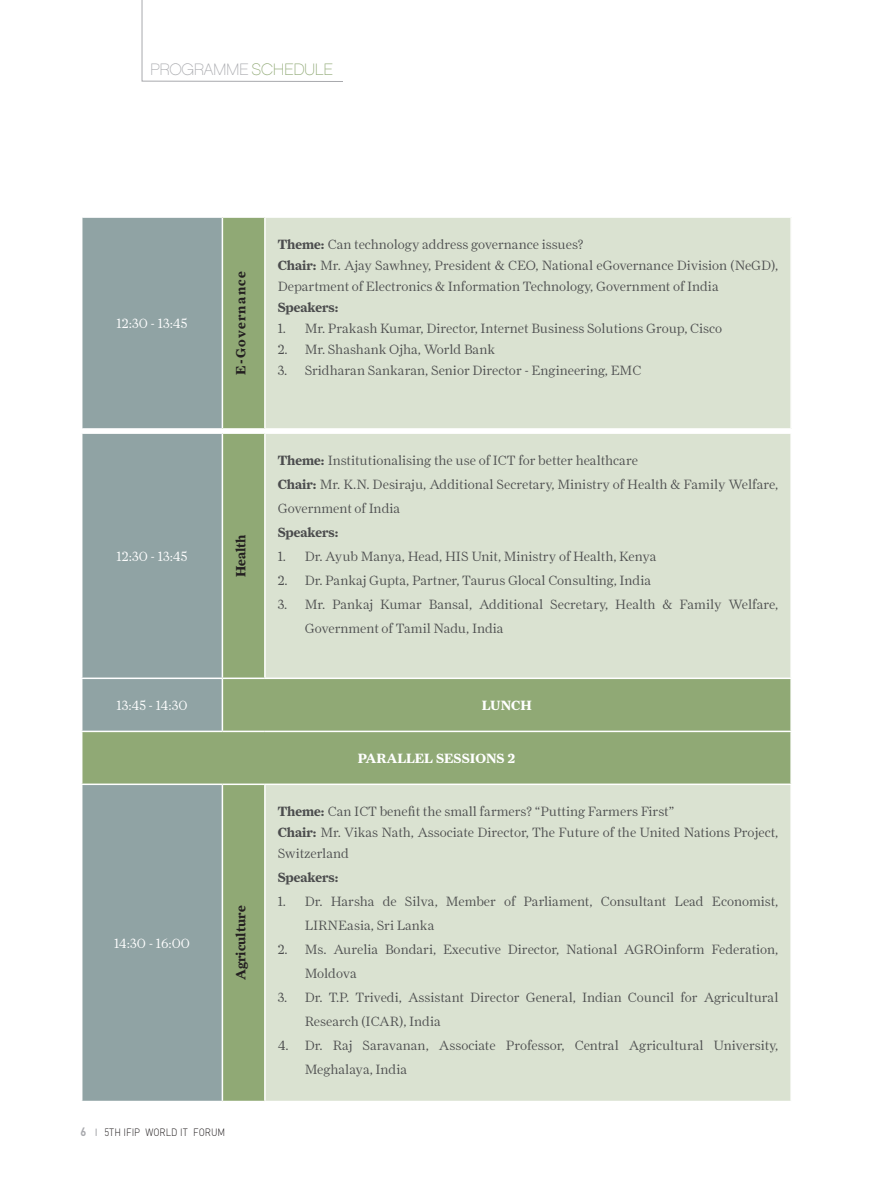
<style>
.page{position:relative;width:872px;height:1190px;background:#fff}
.page>*{position:absolute;margin:0;border:0;box-sizing:border-box;transform-origin:0 0}
.t1{font:16.5px "Chalet Paris Nineteen Eighty";letter-spacing:-.02em;color:#a8a9ad}
.t2{font:300 13.5px/24px "Farnham Display";color:#4b4c4d}
.t3{font:300 13.5px "Farnham Display";color:#fff}
.t4{font:700 13.5px "Farnham Display";color:#4b4c4d}
.t5{font:700 13.5px "Farnham Display";color:#fff}
.t6{font:700 13.5px "Farnham Display";color:#231f20}
.t7{font:700 13.5px "Farnham Display";letter-spacing:.1em;color:#231f20}
.t8{font:700 12px "DIN";color:#a8a9ad;scale:.9 1}
.t9{font:300 10.5px "DIN";color:#231f20;scale:.9 1}
.s1{color:#90a975}
.s2{font-weight:700}
</style>
<div class="page">
<svg style="left:142px;top:0;width:201px;height:82px"></svg>
<div style="left:82px;top:217px;width:140px;height:212px;background:#90a3a4"></div>
<div style="left:222px;top:217px;width:43px;height:212px;background:#90a975"></div>
<div style="left:265px;top:217px;width:526px;height:212px;background:#dae2d1"></div>
<hr style="left:81px;top:216px;width:141px;height:2px;background:#fff">
<hr style="left:222px;top:216px;width:43px;height:2px;background:#fff">
<hr style="left:222px;top:218px;width:1px;height:210px;background:#fff">
<hr style="left:265px;top:216px;width:527px;height:2px;background:#fff">
<hr style="left:264px;top:218px;width:2px;height:210px;background:#fff">
<hr style="left:790px;top:218px;width:2px;height:210px;background:#fff">
<hr style="left:222px;top:428px;width:43px;height:2px;background:#fff">
<hr style="left:265px;top:428px;width:527px;height:2px;background:#fff">
<hr style="left:81px;top:428px;width:141px;height:2px;background:#fff">
<svg style="left:82px;top:434px;width:183px;height:666px;background:#90a597"></svg>
<svg style="left:265px;top:434px;width:525px;height:666px;background:#ced9c2"></svg>
<hr style="left:264px;top:434px;width:2px;height:243px;background:#fff">
<hr style="left:222px;top:677px;width:43px;height:2px;background:#fff">
<hr style="left:265px;top:677px;width:527px;height:2px;background:#fff">
<hr style="left:222px;top:730px;width:43px;height:2px;background:#fff">
<hr style="left:265px;top:730px;width:527px;height:2px;background:#fff">
<hr style="left:222px;top:783px;width:43px;height:2px;background:#fff">
<hr style="left:265px;top:783px;width:527px;height:2px;background:#fff">
<hr style="left:264px;top:785px;width:2px;height:315px;background:#fff">
<hr style="left:222px;top:434px;width:1px;height:243px;background:#fff">
<hr style="left:81px;top:783px;width:141px;height:2px;background:#fff">
<hr style="left:222px;top:785px;width:1px;height:315px;background:#fff">
<hr style="left:81px;top:677px;width:141px;height:2px;background:#fff">
<hr style="left:222px;top:679px;width:1px;height:51px;background:#fff">
<hr style="left:81px;top:730px;width:141px;height:2px;background:#fff">
<p class="t1" style="left:150px;top:60px;width:185px">PROGRAMME <span class="s1">SCHEDULE</span></p>
<p class="t3" style="left:117px;top:316px;width:72px">12:30 - 13:45</p>
<p class="t3" style="left:117px;top:548px;width:72px">12:30 - 13:45</p>
<p class="t7" style="left:233px;top:375px;width:105px;rotate:-90deg">E-Governance</p>
<p class="t6" style="left:233px;top:577px;width:44px;rotate:-90deg">Health</p>
<p class="t2" style="left:278px;top:234px;width:502px;line-height:21px"><span class="s2">Theme:</span> Can technology address governance issues?<br><span class="s2">Chair:</span> Mr. Ajay Sawhney, President &amp; CEO, National eGovernance Division (NeGD),<br>Department of Electronics &amp; Information Technology, Government of India</p>
<p class="t4" style="left:278px;top:299px;width:62px">Speakers:</p>
<p class="t2" style="left:278px;top:316px;width:446px">1. Mr. Prakash Kumar, Director, Internet Business Solutions Group, Cisco</p>
<p class="t2" style="left:278px;top:337px;width:219px">2. Mr. Shashank Ojha, World Bank</p>
<p class="t2" style="left:278px;top:358px;width:365px">3. Sridharan Sankaran, Senior Director - Engineering, EMC</p>
<p class="t2" style="left:278px;top:448px;width:502px"><span class="s2">Theme:</span> Institutionalising the use of ICT for better healthcare<br><span class="s2">Chair:</span> Mr. K.N. Desiraju, Additional Secretary, Ministry of Health &amp; Family Welfare,<br>Government of India</p>
<p class="t4" style="left:278px;top:524px;width:62px">Speakers:</p>
<p class="t2" style="left:278px;top:544px;width:380px">1. Dr. Ayub Manya, Head, HIS Unit, Ministry of Health, Kenya</p>
<p class="t2" style="left:278px;top:568px;width:375px">2. Dr. Pankaj Gupta, Partner, Taurus Glocal Consulting, India</p>
<p class="t2" style="left:305px;top:592px;width:475px;text-indent:-27px">3. Mr. Pankaj Kumar Bansal, Additional Secretary, Health &amp; Family Welfare,<br>Government of Tamil Nadu, India</p>
<p class="t3" style="left:116px;top:697px;width:73px">13:45 - 14:30</p>
<p class="t5" style="left:482px;top:697px;width:51px">LUNCH</p>
<p class="t3" style="left:114px;top:935px;width:77px">14:30 - 16:00</p>
<p class="t6" style="left:233px;top:980px;width:76px;rotate:-90deg">Agriculture</p>
<p class="t8" style="left:80px;top:1123px;width:8px">6</p>
<p class="t9" style="left:104px;top:1125px;width:136px">5TH IFIP WORLD IT FORUM</p>
<p class="t5" style="left:358px;top:750px;width:159px">PARALLEL SESSIONS 2</p>
<p class="t2" style="left:278px;top:801px;width:502px;line-height:21px"><span class="s2">Theme:</span> Can ICT benefit the small farmers? “Putting Farmers First”<br><span class="s2">Chair:</span> Mr. Vikas Nath, Associate Director, The Future of the United Nations Project,<br>Switzerland</p>
<p class="t4" style="left:278px;top:869px;width:62px">Speakers:</p>
<p class="t2" style="left:305px;top:889px;width:475px;text-indent:-27px">1. Dr. Harsha de Silva, Member of Parliament, Consultant Lead Economist,<br>LIRNEasia, Sri Lanka</p>
<p class="t2" style="left:305px;top:937px;width:475px;text-indent:-27px">2. Ms. Aurelia Bondari, Executive Director, National AGROinform Federation,<br>Moldova</p>
<p class="t2" style="left:305px;top:985px;width:475px;text-indent:-27px">3. Dr. T.P. Trivedi, Assistant Director General, Indian Council for Agricultural<br>Research (ICAR), India</p>
<p class="t2" style="left:305px;top:1033px;width:475px;text-indent:-27px">4. Dr. Raj Saravanan, Associate Professor, Central Agricultural University,<br>Meghalaya, India</p>
</div>
